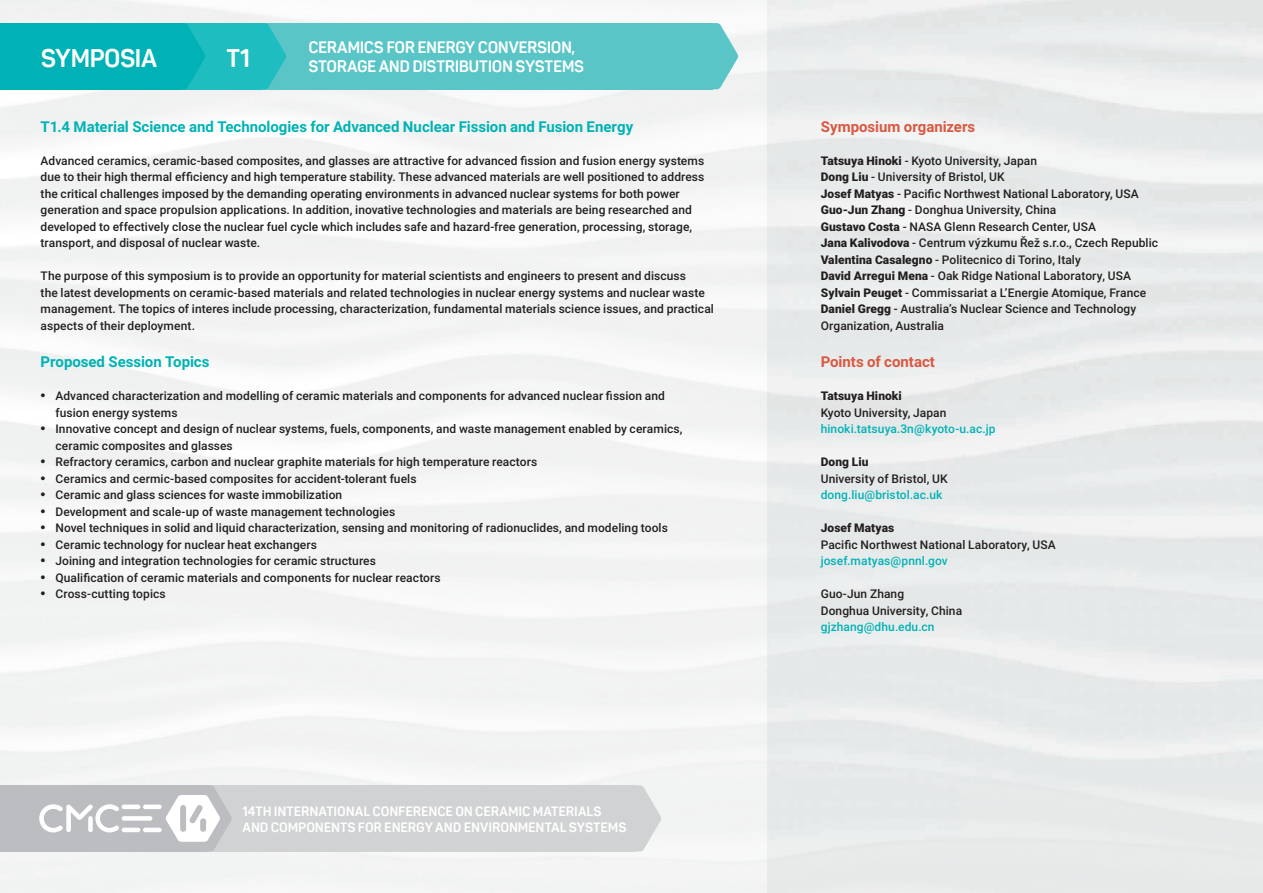
<style>
.page{position:relative;width:1263px;height:893px;background:#fff}
.page>*{position:absolute;margin:0;border:0;box-sizing:border-box;transform-origin:0 0}
.t1{font:700 25.5px "Panton Narrow";letter-spacing:-.025em;color:#fff}
.t2{font:700 16.5px/19.5px "Panton Narrow";letter-spacing:-.03em;color:#fff}
.t3{font:700 15px "Roboto";color:#00b2b5}
.t4{font:700 15px "Roboto";color:#d95842}
.t5{font:700 13.5px/16.2px "Panton Narrow";letter-spacing:-.01em;color:#fff}
.t6{font:500 12px/16.5px "Roboto";letter-spacing:.005em;color:#231f20}
.t7{font:500 12px "Roboto";letter-spacing:.005em;color:#00b2b5}
.t8{font:900 12px "Roboto";letter-spacing:.005em;color:#231f20}
.s1{font-family:"Myriad Pro";font-weight:400;font-size:18px}
.s2{font-weight:900}
</style>
<div class="page">
<img style="left:0;top:52px;width:767px;height:841px">
<div style="left:0;top:23px;width:713px;height:66px;background:#59c5c7"></div>
<svg style="left:713px;top:23px;width:26px;height:66px"></svg>
<div style="left:0;top:23px;width:180px;height:66px;background:#00b2b5"></div>
<svg style="left:180px;top:23px;width:106px;height:66px;background:#1ebbbe"></svg>
<div style="left:111px;top:785px;width:525px;height:66px;background:#d1d2d4"></div>
<svg style="left:636px;top:785px;width:26px;height:66px"></svg>
<div style="left:0;top:785px;width:207px;height:66px;background:#bcbdc0"></div>
<svg style="left:39px;top:785px;width:193px;height:66px"></svg>
<h1 class="t1" style="left:41px;top:42px;width:118px">SYMPOSIA</h1>
<h1 class="t1" style="left:227px;top:42px;width:25px">T1</h1>
<h2 class="t2" style="left:308px;top:37px;width:277px">CERAMICS FOR ENERGY CONVERSION,<br>STORAGE AND DISTRIBUTION SYSTEMS</h2>
<p class="t3" style="left:41px;top:116px;width:594px">T1.4 Material Science and Technologies for Advanced Nuclear Fission and Fusion Energy</p>
<p class="t6" style="left:41px;top:152px;width:665px">Advanced ceramics, ceramic-based composites, and glasses are attractive for advanced fission and fusion energy systems due to their high thermal efficiency and high temperature stability. These advanced materials are well positioned to address the critical challenges imposed by the demanding operating environments in advanced nuclear systems for both power generation and space propulsion applications. In addition, inovative technologies and materials are being researched and developed to effectively close the nuclear fuel cycle which includes safe and hazard-free generation, processing, storage, transport, and disposal of nuclear waste.</p>
<p class="t6" style="left:41px;top:267px;width:675px">The purpose of this symposium is to provide an opportunity for material scientists and engineers to present and discuss<br>the latest developments on ceramic-based materials and related technologies in nuclear energy systems and nuclear waste management. The topics of interes include processing, characterization, fundamental materials science issues, and practical aspects of their deployment.</p>
<p class="t3" style="left:41px;top:351px;width:170px">Proposed Session Topics</p>
<p class="t6" style="left:55px;top:387px;width:611px;text-indent:-15px"><span class="s1">•</span> Advanced characterization and modelling of ceramic materials and components for advanced nuclear fission and fusion energy systems</p>
<p class="t6" style="left:55px;top:420px;width:628px;text-indent:-15px"><span class="s1">•</span> Innovative concept and design of nuclear systems, fuels, components, and waste management enabled by ceramics, ceramic composites and glasses</p>
<p class="t6" style="left:41px;top:453px;width:498px"><span class="s1">•</span> Refractory ceramics, carbon and nuclear graphite materials for high temperature reactors</p>
<p class="t6" style="left:41px;top:470px;width:377px"><span class="s1">•</span> Ceramics and cermic-based composites for accident-tolerant fuels</p>
<p class="t6" style="left:41px;top:486px;width:303px"><span class="s1">•</span> Ceramic and glass sciences for waste immobilization</p>
<p class="t6" style="left:41px;top:503px;width:356px"><span class="s1">•</span> Development and scale-up of waste management technologies</p>
<p class="t6" style="left:41px;top:519px;width:629px"><span class="s1">•</span> Novel techniques in solid and liquid characterization, sensing and monitoring of radionuclides, and modeling tools</p>
<p class="t6" style="left:41px;top:536px;width:278px"><span class="s1">•</span> Ceramic technology for nuclear heat exchangers</p>
<p class="t6" style="left:41px;top:552px;width:337px"><span class="s1">•</span> Joining and integration technologies for ceramic structures</p>
<p class="t6" style="left:41px;top:569px;width:402px"><span class="s1">•</span> Qualification of ceramic materials and components for nuclear reactors</p>
<p class="t6" style="left:41px;top:585px;width:127px"><span class="s1">•</span> Cross-cutting topics</p>
<p class="t5" style="left:242px;top:803px;width:386px">14TH INTERNATIONAL CONFERENCE ON CERAMIC MATERIALS<br>AND COMPONENTS FOR ENERGY AND ENVIRONMENTAL SYSTEMS</p>
<p class="t4" style="left:821px;top:116px;width:156px">Symposium organizers</p>
<p class="t6" style="left:821px;top:152px;width:339px"><span class="s2">Tatsuya Hinoki</span> - Kyoto University, Japan<br><span class="s2">Dong Liu</span> - University of Bristol, UK<br><span class="s2">Josef Matyas</span> - Pacific Northwest National Laboratory, USA <span class="s2">Guo-Jun Zhang</span> - Donghua University, China<br><span class="s2">Gustavo Costa</span> - NASA Glenn Research Center, USA<br><span class="s2">Jana Kalivodova</span> - Centrum výzkumu Řež s.r.o., Czech Republic <span class="s2">Valentina Casalegno</span> - Politecnico di Torino, Italy<br><span class="s2">David Arregui Mena</span> - Oak Ridge National Laboratory, USA <span class="s2">Sylvain Peuget</span> - Commissariat a L’Energie Atomique, France <span class="s2">Daniel Gregg</span> - Australia’s Nuclear Science and Technology Organization, Australia</p>
<p class="t4" style="left:821px;top:351px;width:116px">Points of contact</p>
<p class="t8" style="left:821px;top:388px;width:83px">Tatsuya Hinoki</p>
<p class="t6" style="left:821px;top:404px;width:127px">Kyoto University, Japan</p>
<p class="t7" style="left:821px;top:421px;width:176px">hinoki.tatsuya.3n@kyoto-u.ac.jp</p>
<p class="t8" style="left:821px;top:454px;width:49px">Dong Liu</p>
<p class="t6" style="left:821px;top:470px;width:129px">University of Bristol, UK</p>
<p class="t7" style="left:821px;top:487px;width:123px">dong.liu@bristol.ac.uk</p>
<p class="t8" style="left:821px;top:520px;width:75px">Josef Matyas</p>
<p class="t6" style="left:821px;top:536px;width:237px">Pacific Northwest National Laboratory, USA</p>
<p class="t7" style="left:821px;top:553px;width:128px">josef.matyas@pnnl.gov</p>
<p class="t6" style="left:821px;top:585px;width:143px">Guo-Jun Zhang<br>Donghua University, China</p>
<p class="t7" style="left:821px;top:619px;width:115px">gjzhang@dhu.edu.cn</p>
</div>
